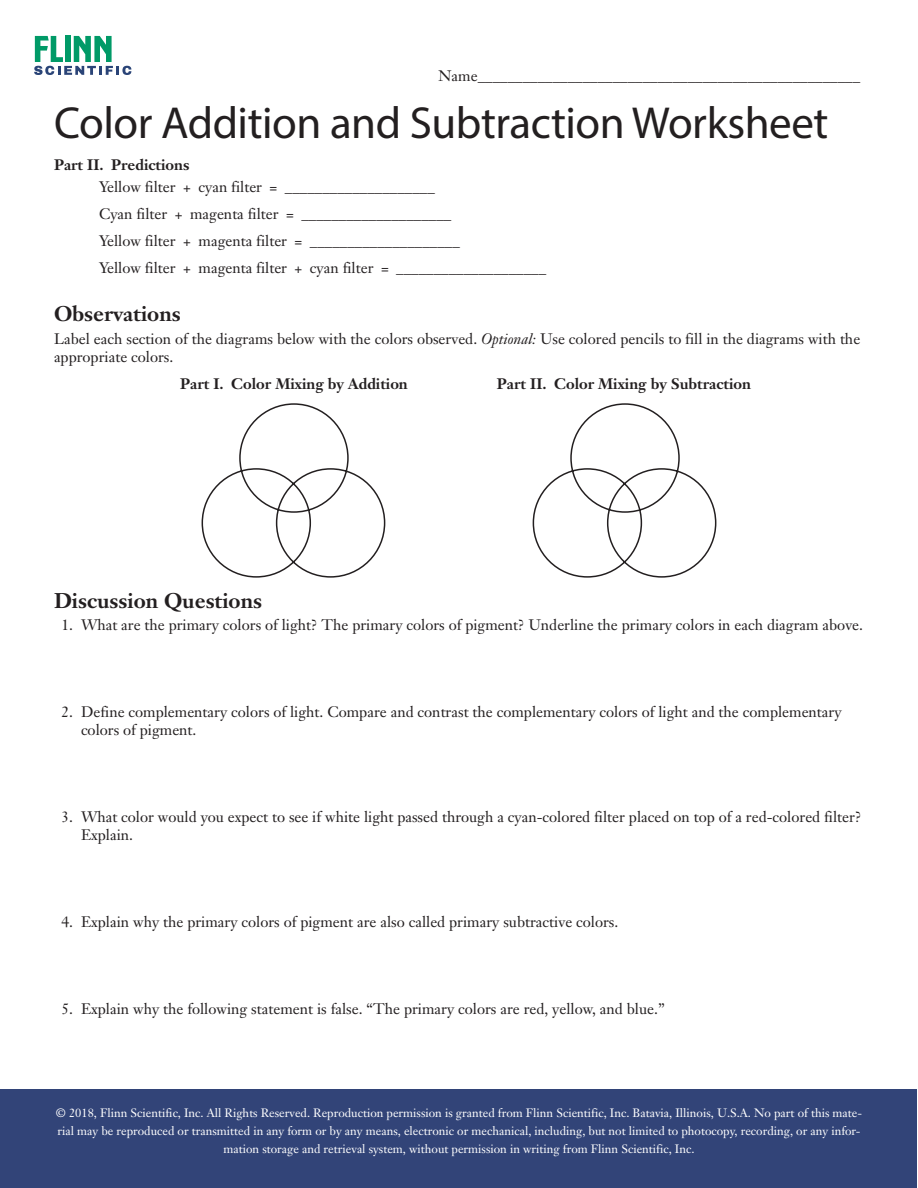
<style>
.page{position:relative;width:918px;height:1188px;background:#fff}
.page>*{position:absolute;margin:0;border:0;box-sizing:border-box;transform-origin:0 0}
.t1{font:45px "Myriad Pro";letter-spacing:-.01em;color:#231f20}
.t2{font:700 21px "Janson Text";color:#231f20}
.t3{font:15px/27px "Janson Text";color:#231f20}
.t4{font:700 15px "Janson Text";color:#231f20}
.t5{font:12px/18px "Janson Text";color:#fff;text-align:center}
.s1{font-style:italic}
</style>
<div class="page">
<div style="left:1px;top:1089px;width:916px;height:99px;background:#324478"></div>
<svg style="left:34px;top:36px;width:97px;height:39px"></svg>
<svg style="left:202px;top:403px;width:514px;height:175px"></svg>
<p class="t3" style="left:439px;top:62px;width:423px">Name___________________________________________________</p>
<h1 class="t1" style="left:54px;top:95px;width:776px">Color Addition and Subtraction Worksheet</h1>
<p class="t4" style="left:54px;top:155px;width:137px">Part II. Predictions</p>
<p class="t3" style="left:99px;top:173px;width:449px">Yellow filter + cyan filter = ____________________<br>Cyan filter + magenta filter = ____________________<br>Yellow filter + magenta filter = ____________________<br>Yellow filter + magenta filter + cyan filter = ____________________</p>
<h2 class="t2" style="left:54px;top:300px;width:128px">Observations</h2>
<p class="t3" style="left:54px;top:329px;width:808px;line-height:18px">Label each section of the diagrams below with the colors observed. <span class="s1">Optional:</span> Use colored pencils to fill in the diagrams with the appropriate colors.</p>
<p class="t4" style="left:180px;top:374px;width:229px">Part I. Color Mixing by Addition</p>
<p class="t4" style="left:497px;top:374px;width:256px">Part II. Color Mixing by Subtraction</p>
<h2 class="t2" style="left:54px;top:587px;width:210px">Discussion Questions</h2>
<p class="t3" style="left:62px;top:611px;width:803px">1. What are the primary colors of light? The primary colors of pigment? Underline the primary colors in each diagram above.</p>
<p class="t3" style="left:81px;top:703px;width:762px;line-height:18px;text-indent:-20px">2. Define complementary colors of light. Compare and contrast the complementary colors of light and the complementary colors of pigment.</p>
<p class="t3" style="left:81px;top:808px;width:782px;line-height:18px;text-indent:-20px">3. What color would you expect to see if white light passed through a cyan-colored filter placed on top of a red-colored filter?<br>Explain.</p>
<p class="t3" style="left:62px;top:908px;width:558px">4. Explain why the primary colors of pigment are also called primary subtractive colors.</p>
<p class="t3" style="left:62px;top:995px;width:605px">5. Explain why the following statement is false. “The primary colors are red, yellow, and blue.”</p>
<p class="t5" style="left:56px;top:1104px;width:808px">© 2018, Flinn Scientific, Inc. All Rights Reserved. Reproduction permission is granted from Flinn Scientific, Inc. Batavia, Illinois, U.S.A. No part of this mate&shy;rial may be reproduced or transmitted in any form or by any means, electronic or mechanical, including, but not limited to photocopy, recording, or any infor&shy;mation storage and retrieval system, without permission in writing from Flinn Scientific, Inc.</p>
</div>
